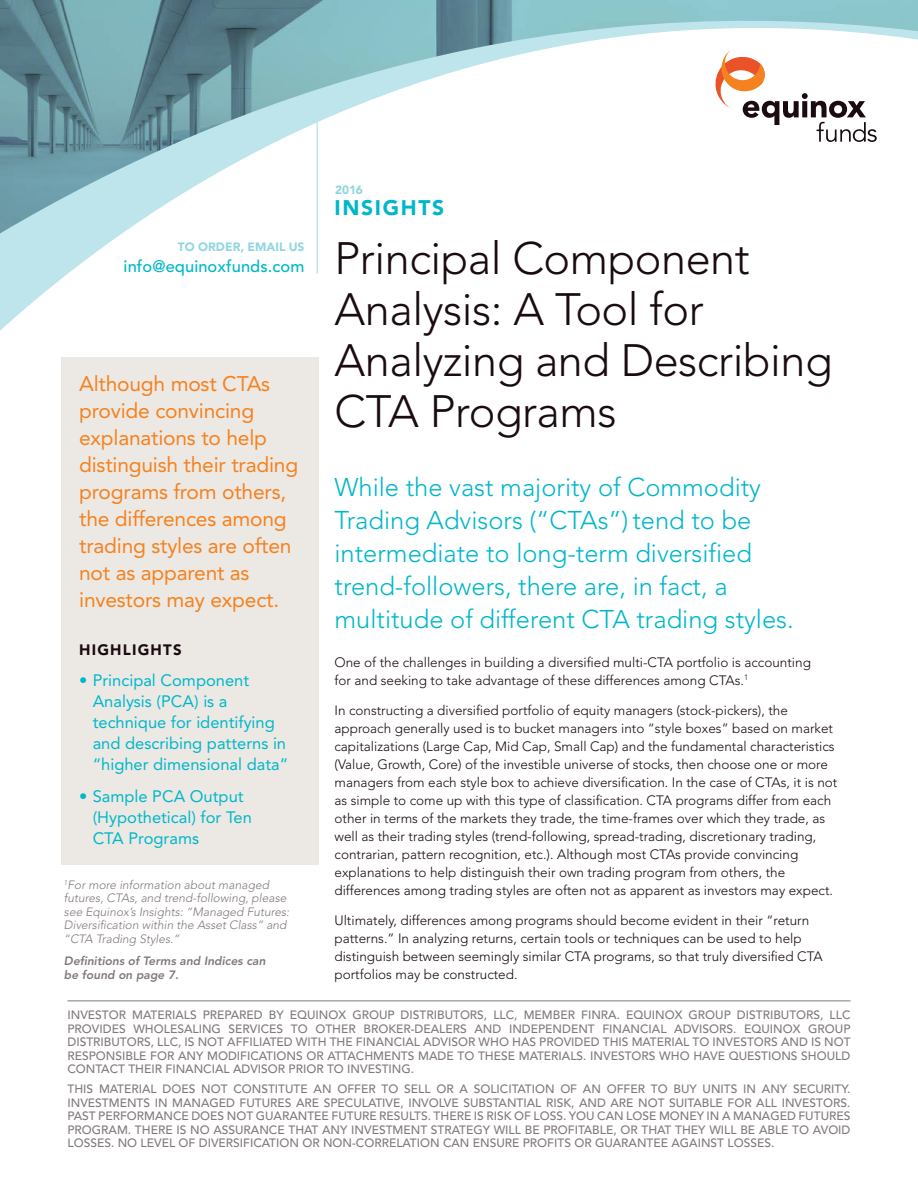
<style>
.page{position:relative;width:918px;height:1188px;background:#fff}
.page>*{position:absolute;margin:0;border:0;box-sizing:border-box;transform-origin:0 0}
.t1{font:300 45px/51px "Avenir LT Std";letter-spacing:-.01em;color:#1a0b12}
.t2{font:300 25.5px/33px "Avenir LT Std";color:#00b7c9}
.t3{font:21px/27px "Avenir LT Std";letter-spacing:-.01em;color:#f58220}
.t4{font:900 21px "Avenir LT Std";letter-spacing:.08em;color:#00b7c9}
.t5{font:16.5px/21px "Avenir LT Std";color:#00b7c9}
.t6{font:500 16.5px "Avenir LT Std";letter-spacing:.005em;color:#00b7c9}
.t7{font:900 15px "Avenir LT Std";letter-spacing:.08em;color:#1a0b12}
.t8{font:300 13.5px/18px "Avenir LT Std";color:#1a0b12}
.t9{font:500 12px/13.5px "Avenir LT Std";color:#82797d;text-align:justify}
.t10{font:italic 300 12px/13.5px "Avenir LT Std";color:#82797d}
.t11{font:italic 800 12px/13.5px "Avenir LT Std";color:#82797d}
.t12{font:900 12px "Avenir LT Std";color:#91d6e0}
</style>
<div class="page">
<div style="left:61px;top:357px;width:258px;height:508px;background:#ece9e4"></div>
<svg style="left:0;top:233px;width:123px;height:98px"></svg>
<img style="left:0;top:0;width:918px;height:233px">
<hr style="left:68px;top:1000px;width:782px;height:1px;background:#82797d">
<hr style="left:316px;top:122px;width:2px;height:152px;background:#bde5eb">
<p class="t12" style="left:335px;top:182px;width:29px">2016</p>
<h3 class="t4" style="left:334px;top:195px;width:111px">INSIGHTS</h3>
<h1 class="t1" style="left:334px;top:233px;width:500px">Principal Component<br>Analysis: A Tool for<br>Analyzing and Describing<br>CTA Programs</h1>
<h2 class="t2" style="left:334px;top:471px;width:461px">While the vast majority of Commodity Trading Advisors (“CTAs”)tend to be intermediate to long-term diversified trend-followers, there are, in fact, a multitude of different CTA trading styles.</h2>
<p class="t8" style="left:334px;top:653px;width:478px">One of the challenges in building a diversified multi-CTA portfolio is accounting for and seeking to take advantage of these differences among CTAs.<sup>1</sup></p>
<p class="t8" style="left:334px;top:701px;width:504px">In constructing a diversified portfolio of equity managers (stock-pickers), the approach generally used is to bucket managers into “style boxes” based on market capitalizations (Large Cap, Mid Cap, Small Cap) and the fundamental characteristics (Value, Growth, Core) of the investible universe of stocks, then choose one or more managers from each style box to achieve diversification. In the case of CTAs, it is not as simple to come up with this type of classification. CTA programs differ from each other in terms of the markets they trade, the time-frames over which they trade, as well as their trading styles (trend-following, spread-trading, discretionary trading, contrarian, pattern recognition, etc.). Although most CTAs provide convincing explanations to help distinguish their own trading program from others, the differences among trading styles are often not as apparent as investors may expect.</p>
<p class="t8" style="left:335px;top:911px;width:490px">Ultimately, differences among programs should become evident in their “return patterns.” In analyzing returns, certain tools or techniques can be used to help distinguish between seemingly similar CTA programs, so that truly diversified CTA portfolios may be constructed.</p>
<p class="t12" style="left:178px;top:240px;width:128px">TO ORDER, EMAIL US</p>
<p class="t6" style="left:124px;top:257px;width:182px">info@equinoxfunds.com</p>
<h3 class="t3" style="left:79px;top:370px;width:220px">Although most CTAs provide convincing explanations to help distinguish their trading programs from others, the differences among trading styles are often not as apparent as investors may expect.</h3>
<p class="t7" style="left:79px;top:641px;width:104px">HIGHLIGHTS</p>
<p class="t5" style="left:93px;top:670px;width:197px;text-indent:-13px">• Principal Component<br>Analysis (PCA) is a technique for identifying and describing patterns in “higher dimensional data”</p>
<p class="t5" style="left:93px;top:786px;width:161px;text-indent:-13px">• Sample PCA Output (Hypothetical) for Ten<br>CTA Programs</p>
<p class="t10" style="left:64px;top:878px;width:227px"><sup>1</sup>For more information about managed futures, CTAs, and trend-following, please see Equinox’s Insights: “Managed Futures:<br>Diversification within the Asset Class” and “CTA Trading Styles.”</p>
<p class="t11" style="left:64px;top:954px;width:203px">Definitions of Terms and Indices can be found on page 7.</p>
<p class="t9" style="left:68px;top:1009px;width:785px">INVESTOR MATERIALS PREPARED BY EQUINOX GROUP DISTRIBUTORS, LLC, MEMBER FINRA. EQUINOX GROUP DISTRIBUTORS, LLC PROVIDES WHOLESALING SERVICES TO OTHER BROKER-DEALERS AND INDEPENDENT FINANCIAL ADVISORS. EQUINOX GROUP DISTRIBUTORS, LLC, IS NOT AFFILIATED WITH THE FINANCIAL ADVISOR WHO HAS PROVIDED THIS MATERIAL TO INVESTORS AND IS NOT RESPONSIBLE FOR ANY MODIFICATIONS OR ATTACHMENTS MADE TO THESE MATERIALS. INVESTORS WHO HAVE QUESTIONS SHOULD CONTACT THEIR FINANCIAL ADVISOR PRIOR TO INVESTING.</p>
<p class="t9" style="left:68px;top:1083px;width:785px">THIS MATERIAL DOES NOT CONSTITUTE AN OFFER TO SELL OR A SOLICITATION OF AN OFFER TO BUY UNITS IN ANY SECURITY.<br>INVESTMENTS IN MANAGED FUTURES ARE SPECULATIVE, INVOLVE SUBSTANTIAL RISK, AND ARE NOT SUITABLE FOR ALL INVESTORS.<br>PAST PERFORMANCE DOES NOT GUARANTEE FUTURE RESULTS. THERE IS RISK OF LOSS. YOU CAN LOSE MONEY IN A MANAGED FUTURES PROGRAM. THERE IS NO ASSURANCE THAT ANY INVESTMENT STRATEGY WILL BE PROFITABLE, OR THAT THEY WILL BE ABLE TO AVOID LOSSES. NO LEVEL OF DIVERSIFICATION OR NON-CORRELATION CAN ENSURE PROFITS OR GUARANTEE AGAINST LOSSES.</p>
</div>
